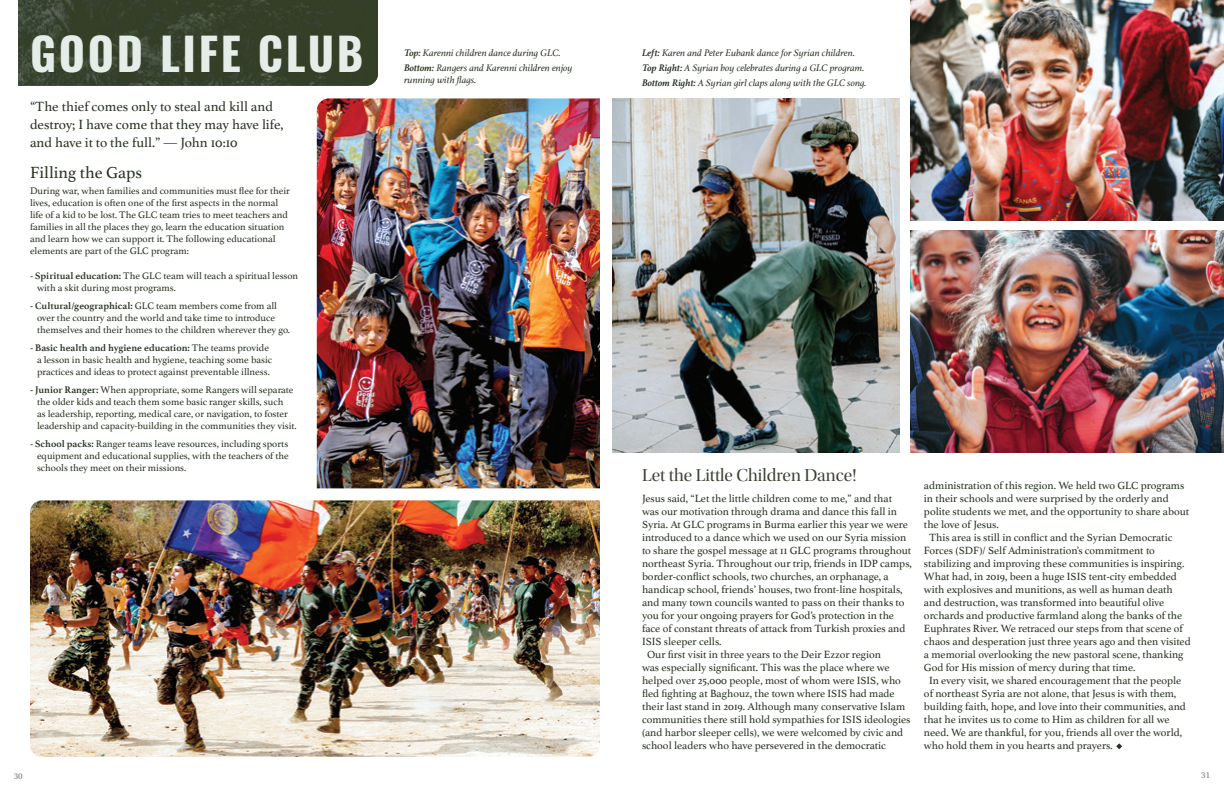
<style>
.page{position:relative;width:1224px;height:792px;background:#fff}
.page>*{position:absolute;margin:0;border:0;box-sizing:border-box;transform-origin:0 0}
.t1{font:44.9px "Oswald";letter-spacing:.06em;color:#e5ede8}
.t2{font:18px "Utopia Std Disp";color:#374231}
.t3{font:17px "Athelas";color:#273220}
.t4{font:14px/18px "Athelas";color:#273220}
.t5{font:11px "Athelas";color:#273220}
.t6{font:10px/12px "Athelas";color:#273220}
.t7{font:italic 10px/15px "Athelas";color:#273220}
.t8{font:9px "Utopia Std";color:#7d7f7d}
.s1{font-weight:700}
</style>
<div class="page">
<img style="left:612px;top:98px;width:287px;height:354px">
<img style="left:911px;top:0;width:313px;height:221px">
<img style="left:911px;top:231px;width:313px;height:221px">
<img style="left:317px;top:98px;width:283px;height:390px">
<img style="left:30px;top:500px;width:570px;height:257px">
<svg style="left:1116px;top:743px;width:6px;height:6px"></svg>
<img style="left:18px;top:0;width:360px;height:86px">
<h1 class="t1" style="left:30px;top:13px;width:335px">GOOD LIFE CLUB</h1>
<p class="t4" style="left:30px;top:97px;width:255px">“The thief comes only to steal and kill and destroy; I have come that they may have life, and have it to the full.” — John 10:10</p>
<h3 class="t3" style="left:30px;top:159px;width:114px">Filling the Gaps</h3>
<p class="t6" style="left:30px;top:184px;width:261px">During war, when families and communities must flee for their lives, education is often one of the first aspects in the normal life of a kid to be lost. The GLC team tries to meet teachers and families in all the places they go, learn the education situation and learn how we can support it. The following educational elements are part of the GLC program:</p>
<p class="t6" style="left:37px;top:269px;width:263px;text-indent:-7px"><span class="s1">- Spiritual education:</span> The GLC team will teach a spiritual lesson with a skit during most programs.</p>
<p class="t6" style="left:37px;top:299px;width:255px;text-indent:-7px"><span class="s1">- Cultural/geographical:</span> GLC team members come from all over the country and the world and take time to introduce themselves and their homes to the children wherever they go.</p>
<p class="t6" style="left:37px;top:341px;width:237px;text-indent:-7px"><span class="s1">- Basic health and hygiene education:</span> The teams provide a lesson in basic health and hygiene, teaching some basic practices and ideas to protect against preventable illness.</p>
<p class="t6" style="left:37px;top:383px;width:261px;text-indent:-7px"><span class="s1">- Junior Ranger:</span> When appropriate, some Rangers will separate the older kids and teach them some basic ranger skills, such<br>as leadership, reporting, medical care, or navigation, to foster leadership and capacity-building in the communities they visit.</p>
<p class="t6" style="left:37px;top:437px;width:253px;text-align:justify;text-indent:-7px"><span class="s1">- School packs:</span> Ranger teams leave resources, including sports equipment and educational supplies, with the teachers of the schools they meet on their missions.</p>
<p class="t7" style="left:404px;top:45px;width:170px"><span class="s1">Top:</span> Karenni children dance during GLC.<br><span class="s1">Bottom:</span> Rangers and Karenni children enjoy</p>
<p class="t7" style="left:404px;top:72px;width:74px">running with flags.</p>
<p class="t7" style="left:642px;top:45px;width:226px"><span class="s1">Left:</span> Karen and Peter Eubank dance for Syrian children.<br><span class="s1">Top Right:</span> A Syrian boy celebrates during a GLC program.<br><span class="s1">Bottom Right:</span> A Syrian girl claps along with the GLC song.</p>
<h2 class="t2" style="left:642px;top:465px;width:216px">Let the Little Children Dance!</h2>
<p class="t5" style="left:642px;top:490px;width:252px">Jesus said, “Let the little children come to me,” and that</p>
<p class="t5" style="left:642px;top:503px;width:257px">was our motivation through drama and dance this fall in</p>
<p class="t5" style="left:642px;top:516px;width:267px">Syria. At GLC programs in Burma earlier this year we were</p>
<p class="t5" style="left:642px;top:529px;width:266px">introduced to a dance which we used on our Syria mission</p>
<p class="t5" style="left:642px;top:542px;width:271px">to share the gospel message at 11 GLC programs throughout</p>
<p class="t5" style="left:642px;top:555px;width:272px">northeast Syria. Throughout our trip, friends in IDP camps,</p>
<p class="t5" style="left:642px;top:568px;width:248px">border-conflict schools, two churches, an orphanage, a</p>
<p class="t5" style="left:642px;top:581px;width:262px">handicap school, friends’ houses, two front-line hospitals,</p>
<p class="t5" style="left:642px;top:594px;width:264px">and many town councils wanted to pass on their thanks to</p>
<p class="t5" style="left:642px;top:607px;width:254px">you for your ongoing prayers for God’s protection in the</p>
<p class="t5" style="left:642px;top:620px;width:265px">face of constant threats of attack from Turkish proxies and</p>
<p class="t5" style="left:642px;top:633px;width:81px">ISIS sleeper cells.</p>
<p class="t5" style="left:647px;top:646px;width:236px">Our first visit in three years to the Deir Ezzor region</p>
<p class="t5" style="left:642px;top:659px;width:249px">was especially significant. This was the place where we</p>
<p class="t5" style="left:642px;top:672px;width:261px">helped over 25,000 people, most of whom were ISIS, who</p>
<p class="t5" style="left:642px;top:685px;width:254px">fled fighting at Baghouz, the town where ISIS had made</p>
<p class="t5" style="left:642px;top:698px;width:265px">their last stand in 2019. Although many conservative Islam</p>
<p class="t5" style="left:642px;top:711px;width:270px">communities there still hold sympathies for ISIS ideologies</p>
<p class="t5" style="left:642px;top:724px;width:263px">(and harbor sleeper cells), we were welcomed by civic and</p>
<p class="t5" style="left:642px;top:737px;width:246px">school leaders who have persevered in the democratic</p>
<p class="t5" style="left:924px;top:477px;width:262px">administration of this region. We held two GLC programs</p>
<p class="t5" style="left:924px;top:490px;width:246px">in their schools and were surprised by the orderly and</p>
<p class="t5" style="left:924px;top:503px;width:267px">polite students we met, and the opportunity to share about</p>
<p class="t5" style="left:924px;top:516px;width:76px">the love of Jesus.</p>
<p class="t5" style="left:929px;top:529px;width:245px">This area is still in conflict and the Syrian Democratic</p>
<p class="t5" style="left:924px;top:542px;width:232px">Forces (SDF)/ Self Administration’s commitment to</p>
<p class="t5" style="left:924px;top:555px;width:262px">stabilizing and improving these communities is inspiring.</p>
<p class="t5" style="left:924px;top:568px;width:254px">What had, in 2019, been a huge ISIS tent-city embedded</p>
<p class="t5" style="left:924px;top:581px;width:250px">with explosives and munitions, as well as human death</p>
<p class="t5" style="left:924px;top:594px;width:242px">and destruction, was transformed into beautiful olive</p>
<p class="t5" style="left:924px;top:607px;width:260px">orchards and productive farmland along the banks of the</p>
<p class="t5" style="left:924px;top:620px;width:260px">Euphrates River. We retraced our steps from that scene of</p>
<p class="t5" style="left:924px;top:633px;width:268px">chaos and desperation just three years ago and then visited</p>
<p class="t5" style="left:924px;top:646px;width:261px">a memorial overlooking the new pastoral scene, thanking</p>
<p class="t5" style="left:924px;top:659px;width:213px">God for His mission of mercy during that time.</p>
<p class="t5" style="left:929px;top:672px;width:254px">In every visit, we shared encouragement that the people</p>
<p class="t5" style="left:924px;top:685px;width:254px">of northeast Syria are not alone, that Jesus is with them,</p>
<p class="t5" style="left:924px;top:698px;width:263px">building faith, hope, and love into their communities, and</p>
<p class="t5" style="left:924px;top:711px;width:247px">that he invites us to come to Him as children for all we</p>
<p class="t5" style="left:924px;top:724px;width:260px">need. We are thankful, for you, friends all over the world,</p>
<p class="t5" style="left:924px;top:737px;width:190px">who hold them in you hearts and prayers.</p>
<p class="t8" style="left:14px;top:771px;width:10px">30</p>
<p class="t8" style="left:1201px;top:770px;width:10px">31</p>
</div>
